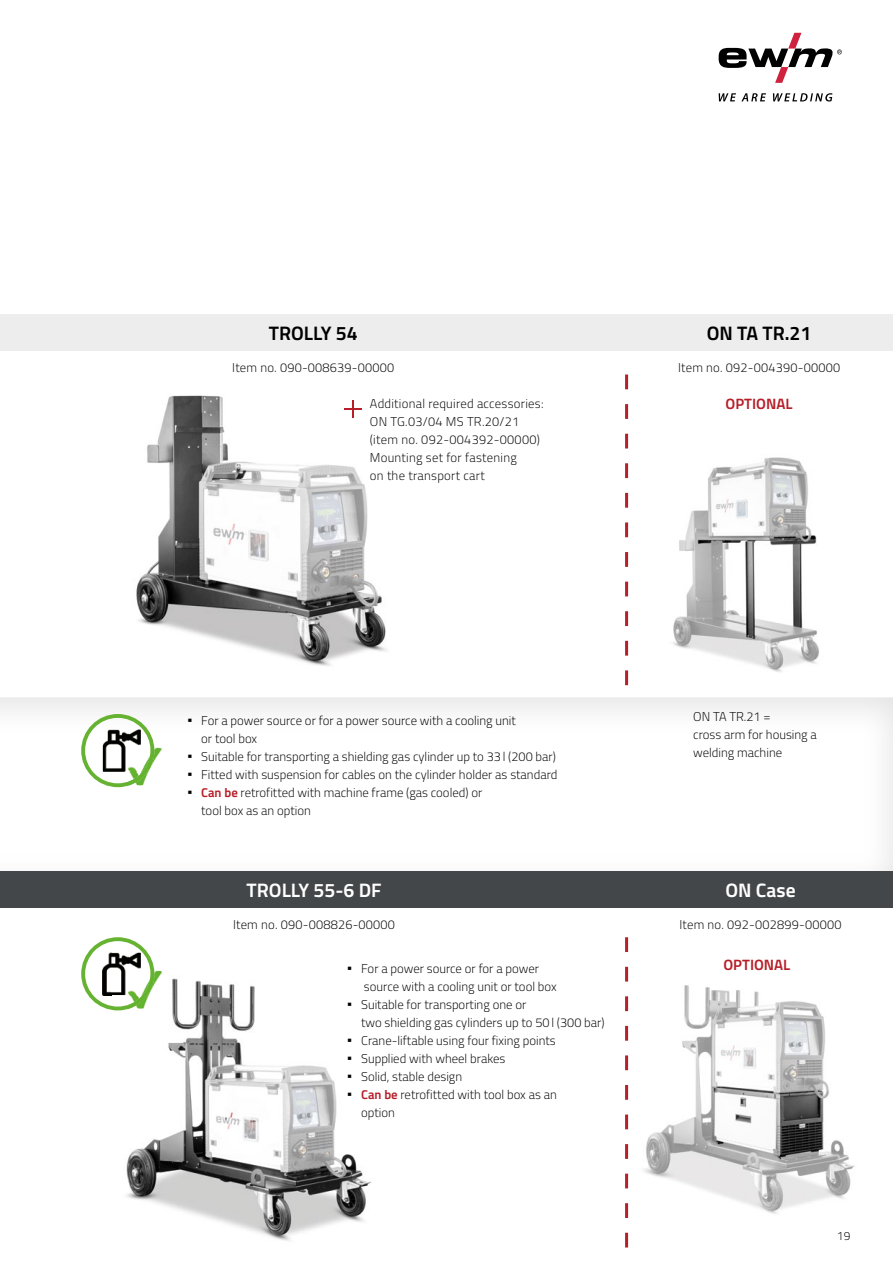
<style>
.page{position:relative;width:893px;height:1263px;background:#fff}
.page>*{position:absolute;margin:0;border:0;box-sizing:border-box;transform-origin:0 0}
.t1{font:700 19.5px "Titillium Text";color:#fff}
.t2{font:700 19.5px "Titillium Text";color:#000}
.t3{font:700 15px "Titillium Text";color:#b61f29}
.t4{font:300 12.75px/18px "Titillium Text";color:#000}
.t5{font:300 12.75px/18px "Titillium Text";letter-spacing:.02em;color:#000}
.t6{font:300 12px "Titillium Text";color:#000}
.s1{font-family:"Arial";font-weight:400;font-size:14.25px}
.s2{font-weight:700;color:#b61f29}
</style>
<div class="page">
<img style="left:0;top:697px;width:893px;height:175px">
<div style="left:0;top:315px;width:893px;height:36px;background:#ededed"></div>
<div style="left:0;top:872px;width:893px;height:36px;background:#444749"></div>
<hr style="left:625px;top:374px;width:3px;height:15px;background:#b61f29">
<hr style="left:625px;top:404px;width:3px;height:15px;background:#b61f29">
<hr style="left:625px;top:434px;width:3px;height:14px;background:#b61f29">
<hr style="left:625px;top:463px;width:3px;height:15px;background:#b61f29">
<hr style="left:625px;top:493px;width:3px;height:15px;background:#b61f29">
<hr style="left:625px;top:522px;width:3px;height:15px;background:#b61f29">
<hr style="left:625px;top:552px;width:3px;height:15px;background:#b61f29">
<hr style="left:625px;top:582px;width:3px;height:14px;background:#b61f29">
<hr style="left:625px;top:611px;width:3px;height:15px;background:#b61f29">
<hr style="left:625px;top:641px;width:3px;height:15px;background:#b61f29">
<hr style="left:625px;top:670px;width:3px;height:15px;background:#b61f29">
<hr style="left:625px;top:937px;width:3px;height:15px;background:#b61f29">
<hr style="left:625px;top:967px;width:3px;height:14px;background:#b61f29">
<hr style="left:625px;top:996px;width:3px;height:15px;background:#b61f29">
<hr style="left:625px;top:1026px;width:3px;height:15px;background:#b61f29">
<hr style="left:625px;top:1055px;width:3px;height:15px;background:#b61f29">
<hr style="left:625px;top:1085px;width:3px;height:15px;background:#b61f29">
<hr style="left:625px;top:1114px;width:3px;height:15px;background:#b61f29">
<hr style="left:625px;top:1144px;width:3px;height:15px;background:#b61f29">
<hr style="left:625px;top:1174px;width:3px;height:14px;background:#b61f29">
<hr style="left:625px;top:1203px;width:3px;height:15px;background:#b61f29">
<hr style="left:625px;top:1233px;width:3px;height:14px;background:#b61f29">
<img style="left:113px;top:969px;width:259px;height:272px">
<svg style="left:81px;top:937px;width:73px;height:73px"></svg>
<img style="left:154px;top:971px;width:8px;height:37px">
<img style="left:128px;top:971px;width:26px;height:37px">
<svg style="left:81px;top:714px;width:73px;height:73px"></svg>
<img style="left:154px;top:748px;width:8px;height:37px">
<img style="left:128px;top:748px;width:26px;height:37px">
<img style="left:136px;top:395px;width:250px;height:271px">
<svg style="left:344px;top:400px;width:17px;height:17px"></svg>
<img style="left:672px;top:457px;width:147px;height:215px">
<img style="left:643px;top:985px;width:212px;height:229px">
<svg style="left:719px;top:93px;width:113px;height:9px"></svg>
<svg style="left:719px;top:33px;width:123px;height:50px"></svg>
<h1 class="t2" style="left:269px;top:318px;width:90px">TROLLY 54</h1>
<h1 class="t2" style="left:707px;top:319px;width:106px">ON TA TR.21</h1>
<p class="t4" style="left:232px;top:358px;width:164px">Item no. 090-008639-00000</p>
<p class="t4" style="left:678px;top:358px;width:164px">Item no. 092-004390-00000</p>
<p class="t5" style="left:370px;top:394px;width:175px">Additional required accessories:<br>ON TG.03/04 MS TR.20/21 (item no. 092-004392-00000)<br>Mounting set for fastening<br>on the transport cart</p>
<p class="t3" style="left:726px;top:393px;width:68px">OPTIONAL</p>
<p class="t4" style="left:201px;top:711px;width:316px;text-indent:-14px"><span class="s1">▪</span> For a power source or for a power source with a cooling unit or tool box</p>
<p class="t4" style="left:187px;top:747px;width:370px"><span class="s1">▪</span> Suitable for transporting a shielding gas cylinder up to 33 l (200 bar)</p>
<p class="t4" style="left:187px;top:765px;width:372px"><span class="s1">▪</span> Fitted with suspension for cables on the cylinder holder as standard</p>
<p class="t4" style="left:201px;top:783px;width:283px;text-indent:-14px"><span class="s1">▪</span> <span class="s2">Can be</span> retrofitted with machine frame (gas cooled) or tool box as an option</p>
<h1 class="t1" style="left:247px;top:875px;width:136px">TROLLY 55-6 DF</h1>
<p class="t4" style="left:233px;top:915px;width:164px">Item no. 090-008826-00000</p>
<p class="t4" style="left:364px;top:959px;width:194px;text-indent:-17px"><span class="s1">▪</span> For a power source or for a power source with a cooling unit or tool box</p>
<p class="t4" style="left:361px;top:995px;width:245px;text-indent:-14px"><span class="s1">▪</span> Suitable for transporting one or<br>two shielding gas cylinders up to 50 l (300 bar)</p>
<p class="t4" style="left:347px;top:1031px;width:210px"><span class="s1">▪</span> Crane-liftable using four fixing points</p>
<p class="t4" style="left:347px;top:1049px;width:160px"><span class="s1">▪</span> Supplied with wheel brakes</p>
<p class="t4" style="left:347px;top:1067px;width:116px"><span class="s1">▪</span> Solid, stable design</p>
<p class="t4" style="left:361px;top:1085px;width:197px;text-indent:-14px"><span class="s1">▪</span> <span class="s2">Can be</span> retrofitted with tool box as an option</p>
<p class="t4" style="left:693px;top:707px;width:125px">ON TA TR.21 =<br>cross arm for housing a welding machine</p>
<h1 class="t1" style="left:725px;top:875px;width:72px">ON Case</h1>
<p class="t4" style="left:679px;top:915px;width:164px">Item no. 092-002899-00000</p>
<p class="t3" style="left:723px;top:953px;width:68px">OPTIONAL</p>
<p class="t6" style="left:837px;top:1227px;width:15px">19</p>
</div>
